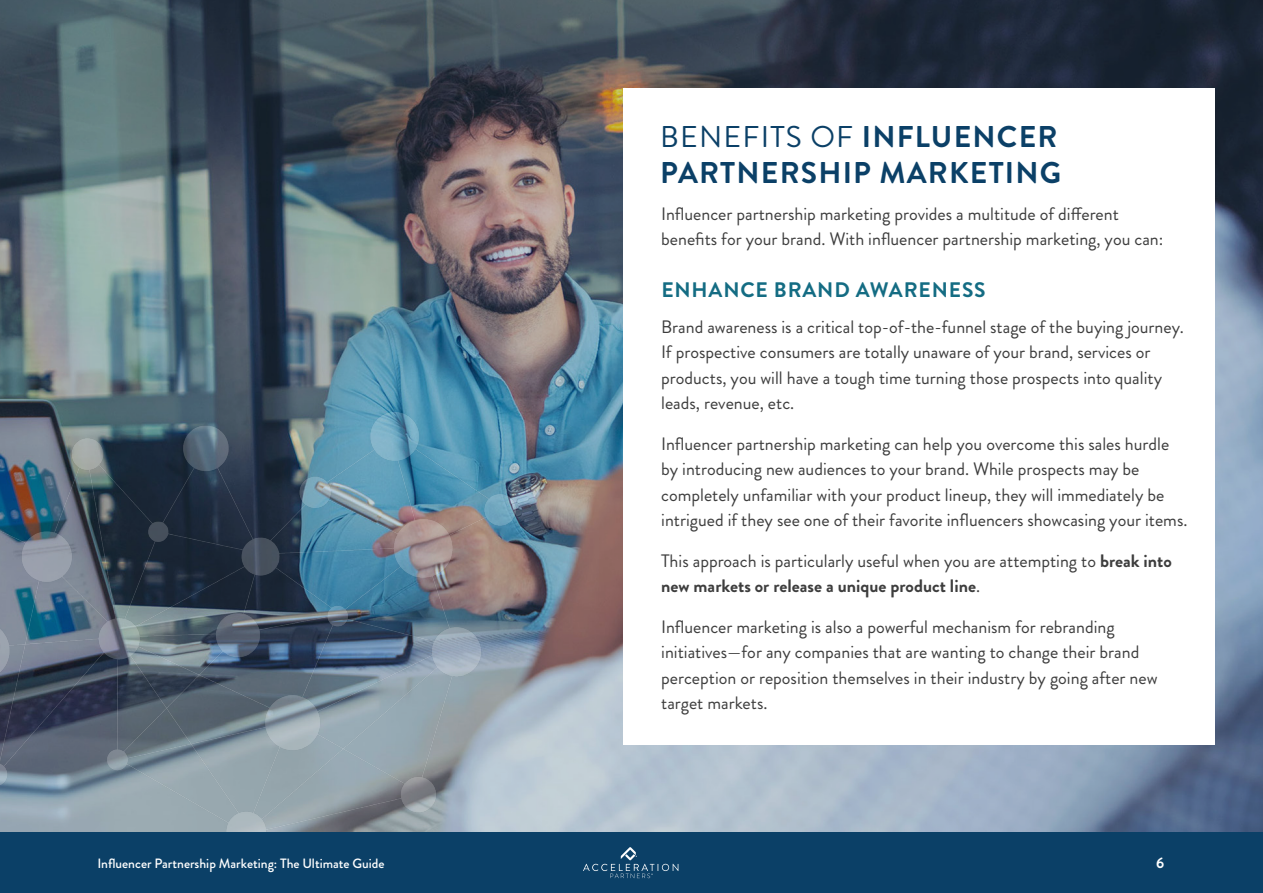
<style>
.page{position:relative;width:1263px;height:893px;background:#fff}
.page>*{position:absolute;margin:0;border:0;box-sizing:border-box;transform-origin:0 0}
.t1{font:700 30px/36px "Brandon Grotesque";letter-spacing:.04em;color:#0b4067}
.t2{font:700 21px "Brandon Grotesque";letter-spacing:.04em;color:#146c83}
.t3{font:18px/25.5px "Brandon Grotesque";color:#3d3d3d}
.t4{font:700 15px "Brandon Grotesque";color:#fff}
.t5{font:500 13.5px "Brandon Grotesque";color:#fff}
.s1{font-weight:400}
.s2{font-weight:700}
</style>
<div class="page">
<div style="left:0;top:832px;width:1263px;height:61px;background:#0b4067"></div>
<svg style="left:583px;top:847px;width:95px;height:31px;background:#1e4f73"></svg>
<img style="left:0;top:0;width:1263px;height:832px">
<img style="left:0;top:413px;width:516px;height:419px">
<div style="left:623px;top:88px;width:592px;height:656px;background:#fff"></div>
<p class="t1" style="left:660px;top:120px;width:403px"><span class="s1">BENEFITS OF</span> INFLUENCER<br>PARTNERSHIP MARKETING</p>
<p class="t3" style="left:661px;top:201px;width:504px">Influencer partnership marketing provides a multitude of different benefits for your brand. With influencer partnership marketing, you can:</p>
<p class="t2" style="left:661px;top:275px;width:326px">ENHANCE BRAND AWARENESS</p>
<p class="t3" style="left:661px;top:314px;width:524px">Brand awareness is a critical top-of-the-funnel stage of the buying journey.<br>If prospective consumers are totally unaware of your brand, services or products, you will have a tough time turning those prospects into quality leads, revenue, etc.</p>
<p class="t3" style="left:661px;top:431px;width:528px">Influencer partnership marketing can help you overcome this sales hurdle by introducing new audiences to your brand. While prospects may be completely unfamiliar with your product lineup, they will immediately be intrigued if they see one of their favorite influencers showcasing your items.</p>
<p class="t3" style="left:661px;top:548px;width:512px">This approach is particularly useful when you are attempting to <span class="s2">break into new markets or release a unique product line</span>.</p>
<p class="t3" style="left:661px;top:614px;width:498px">Influencer marketing is also a powerful mechanism for rebranding initiatives—for any companies that are wanting to change their brand perception or reposition themselves in their industry by going after new target markets.</p>
<p class="t5" style="left:97px;top:854px;width:289px">Influencer Partnership Marketing: The Ultimate Guide</p>
<p class="t4" style="left:1156px;top:852px;width:10px">6</p>
</div>
